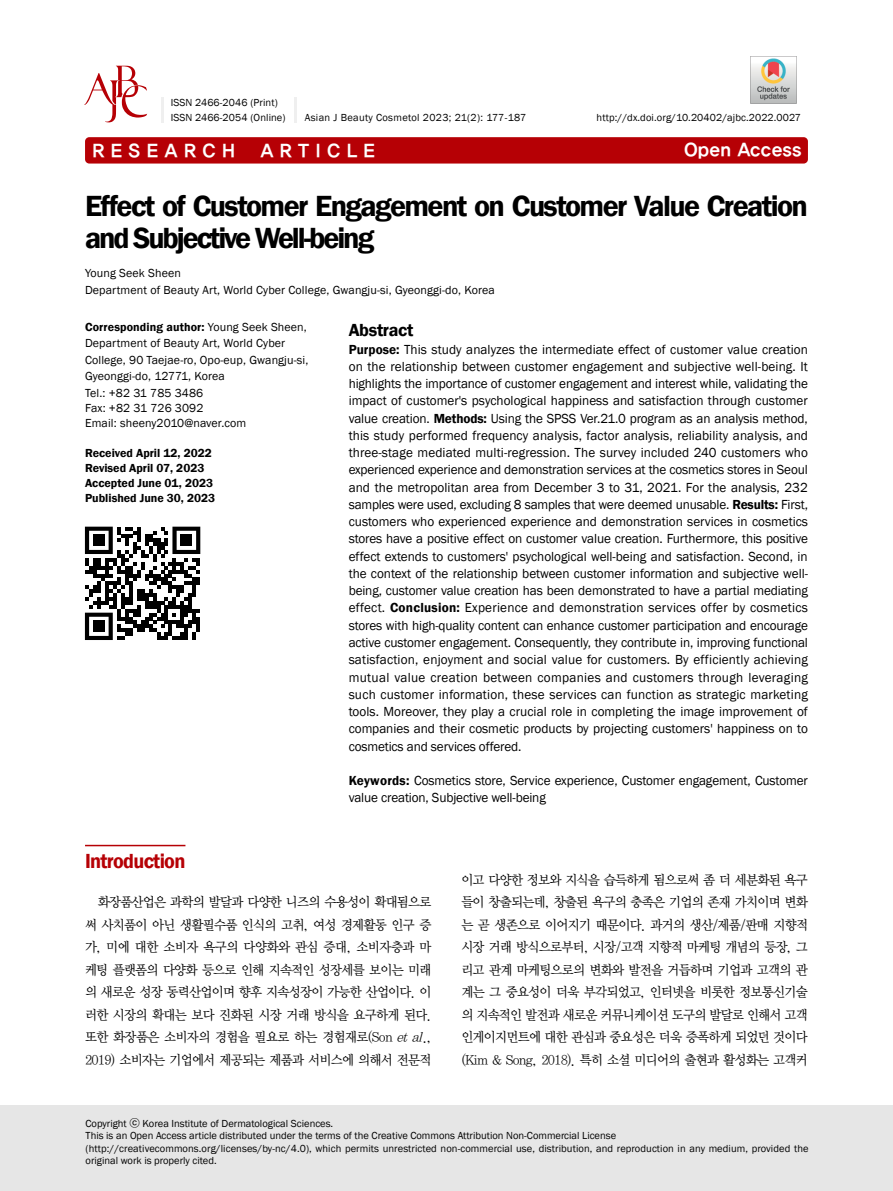
<style>
.page{position:relative;width:893px;height:1191px;background:#fff}
.page>*{position:absolute;margin:0;border:0;box-sizing:border-box;transform-origin:0 0}
.t1{font:600 30px/31.5px "Franklin Gothic";letter-spacing:-.055em;color:#000}
.t2{font:600 21px "Franklin Gothic";letter-spacing:-.035em;color:#b60005;scale:.96 1}
.t3{font:18px "YDIYGO350";color:#fff}
.t4{font:600 18px "Franklin Gothic";letter-spacing:-.02em;color:#000}
.t5{font:13.5px/17.2px "Franklin Gothic";letter-spacing:-.01em;color:#000;text-align:justify}
.t6{font:13.5px/22.5px "YDIY Mj O330";letter-spacing:-.06em;color:#000;text-align:justify;scale:.95 1}
.t7{font:12px/16.5px "Franklin Gothic";letter-spacing:.01em;color:#000}
.t8{font:600 12px/15px "Franklin Gothic";color:#000}
.t9{font:10.5px/12.6px "Franklin Gothic";letter-spacing:.005em;color:#000}
.t10{font:10.5px "Franklin Gothic";letter-spacing:.03em;color:#000}
.s1{font-weight:600}
.s2{font-style:italic}
.s3{font-family:"YDIYGO330"}
</style>
<div class="page">
<div style="left:85px;top:137px;width:723px;height:26px;background:#b60005;border-radius:4px"></div>
<hr style="left:85px;top:844px;width:100px;height:2px;background:#b60005">
<div style="left:0;top:1106px;width:893px;height:85px;background:#e6e6e6"></div>
<svg style="left:84px;top:66px;width:63px;height:56px"></svg>
<hr style="left:294px;top:97px;width:3px;height:25px;background:#efefef">
<hr style="left:161px;top:97px;width:3px;height:25px;background:#efefef">
<svg style="left:85px;top:526px;width:115px;height:114px"></svg>
<div style="left:93px;top:534px;width:12px;height:12px;background:#000"></div>
<div style="left:180px;top:534px;width:12px;height:12px;background:#000"></div>
<div style="left:93px;top:620px;width:12px;height:12px;background:#000"></div>
<img style="left:750px;top:56px;width:47px;height:47px">
<p class="t9" style="left:171px;top:95px;width:116px;line-height:15px">ISSN 2466-2046 (Print)<br>ISSN 2466-2054 (Online)</p>
<p class="t10" style="left:305px;top:111px;width:223px">Asian J Beauty Cosmetol 2023; 21(2): 177-187</p>
<p class="t9" style="left:597px;top:111px;width:206px">http://dx.doi.org/10.20402/ajbc.2022.0027</p>
<h3 class="t3" style="left:92px;top:141px;width:144px">R E S E A R C H</h3>
<h3 class="t3" style="left:260px;top:141px;width:116px">A R T I C L E</h3>
<h3 class="t3" style="left:684px;top:140px;width:119px">Open Access</h3>
<h1 class="t1" style="left:85px;top:191px;width:724px">Effect of Customer Engagement on Customer Value Creation and Subjective Well-being</h1>
<p class="t7" style="left:85px;top:265px;width:411px">Young Seek Sheen<br>Department of Beauty Art, World Cyber College, Gwangju-si, Gyeonggi-do, Korea</p>
<p class="t7" style="left:85px;top:319px;width:225px"><span class="s1">Corresponding author:</span> Young Seek Sheen, Department of Beauty Art, World Cyber College, 90 Taejae-ro, Opo-eup, Gwangju-si, Gyeonggi-do, 12771, Korea<br>Tel.: +82 31 785 3486</p>
<p class="t7" style="left:85px;top:400px;width:163px;line-height:15px">Fax: +82 31 726 3092<br>Email: sheeny2010@naver.com</p>
<p class="t8" style="left:85px;top:445px;width:132px">Received April 12, 2022<br>Revised April 07, 2023<br>Accepted June 01, 2023<br>Published June 30, 2023</p>
<h3 class="t4" style="left:349px;top:319px;width:66px">Abstract</h3>
<p class="t5" style="left:349px;top:341px;width:461px"><span class="s1">Purpose:</span> This study analyzes the intermediate effect of customer value creation on the relationship between customer engagement and subjective well-being. It highlights the importance of customer engagement and interest while, validating the impact of customer's psychological happiness and satisfaction through customer value creation. <span class="s1">Methods:</span> Using the SPSS Ver.21.0 program as an analysis method, this study performed frequency analysis, factor analysis, reliability analysis, and three-stage mediated multi-regression. The survey included 240 customers who experienced experience and demonstration services at the cosmetics stores in Seoul and the metropolitan area from December 3 to 31, 2021. For the analysis, 232 samples were used, excluding 8 samples that were deemed unusable. <span class="s1">Results:</span> First, customers who experienced experience and demonstration services in cosmetics stores have a positive effect on customer value creation. Furthermore, this positive effect extends to customers' psychological well-being and satisfaction. Second, in the context of the relationship between customer information and subjective well&shy;being, customer value creation has been demonstrated to have a partial mediating effect. <span class="s1">Conclusion:</span> Experience and demonstration services offer by cosmetics stores with high-quality content can enhance customer participation and encourage active customer engagement. Consequently, they contribute in, improving functional satisfaction, enjoyment and social value for customers. By efficiently achieving mutual value creation between companies and customers through leveraging such customer information, these services can function as strategic marketing tools. Moreover, they play a crucial role in completing the image improvement of companies and their cosmetic products by projecting customers' happiness on to cosmetics and services offered.</p>
<p class="t5" style="left:349px;top:772px;width:461px"><span class="s1">Keywords:</span> Cosmetics store, Service experience, Customer engagement, Customer value creation, Subjective well-being</p>
<h2 class="t2" style="left:85px;top:848px;width:106px">Introduction</h2>
<p class="t6" style="left:85px;top:891px;width:366px;text-indent:13px">화장품산업은 과학의 발달과 다양한 니즈의 수용성이 확대됨으로 써 사치품이 아닌 생활필수품 인식의 고취, 여성 경제활동 인구 증 가, 미에 대한 소비자 욕구의 다양화와 관심 증대, 소비자층과 마 케팅 플랫폼의 다양화 등으로 인해 지속적인 성장세를 보이는 미래 의 새로운 성장 동력산업이며 향후 지속성장이 가능한 산업이다. 이 러한 시장의 확대는 보다 진화된 시장 거래 방식을 요구하게 된다. 또한 화장품은 소비자의 경험을 필요로 하는 경험재로(Son <span class="s2">etal</span>., 2019) 소비자는 기업에서 제공되는 제품과 서비스에 의해서 전문적</p>
<p class="t6" style="left:461px;top:869px;width:366px">이고 다양한 정보와 지식을 습득하게 됨으로써 좀 더 세분화된 욕구 들이 창출되는데, 창출된 욕구의 충족은 기업의 존재 가치이며 변화 는 곧 생존으로 이어지기 때문이다. 과거의 생산/제품/판매 지향적 시장 거래 방식으로부터, 시장/고객 지향적 마케팅 개념의 등장, 그 리고 관계 마케팅으로의 변화와 발전을 거듭하며 기업과 고객의 관 계는 그 중요성이 더욱 부각되었고, 인터넷을 비롯한 정보통신기술 의 지속적인 발전과 새로운 커뮤니케이션 도구의 발달로 인해서 고객 인게이지먼트에 대한 관심과 중요성은 더욱 증폭하게 되었던 것이다 (Kim &amp; Song, 2018). 특히 소셜 미디어의 출현과 활성화는 고객커</p>
<p class="t9" style="left:86px;top:1117px;width:724px">Copyright <span class="s3">ⓒ</span> Korea Institute of Dermatological Sciences.<br>This is an Open Access article distributed under the terms of the Creative Commons Attribution Non-Commercial License (http://creativecommons.org/licenses/by-nc/4.0), which permits unrestricted non-commercial use, distribution, and reproduction in any medium, provided the original work is properly cited.</p>
</div>
